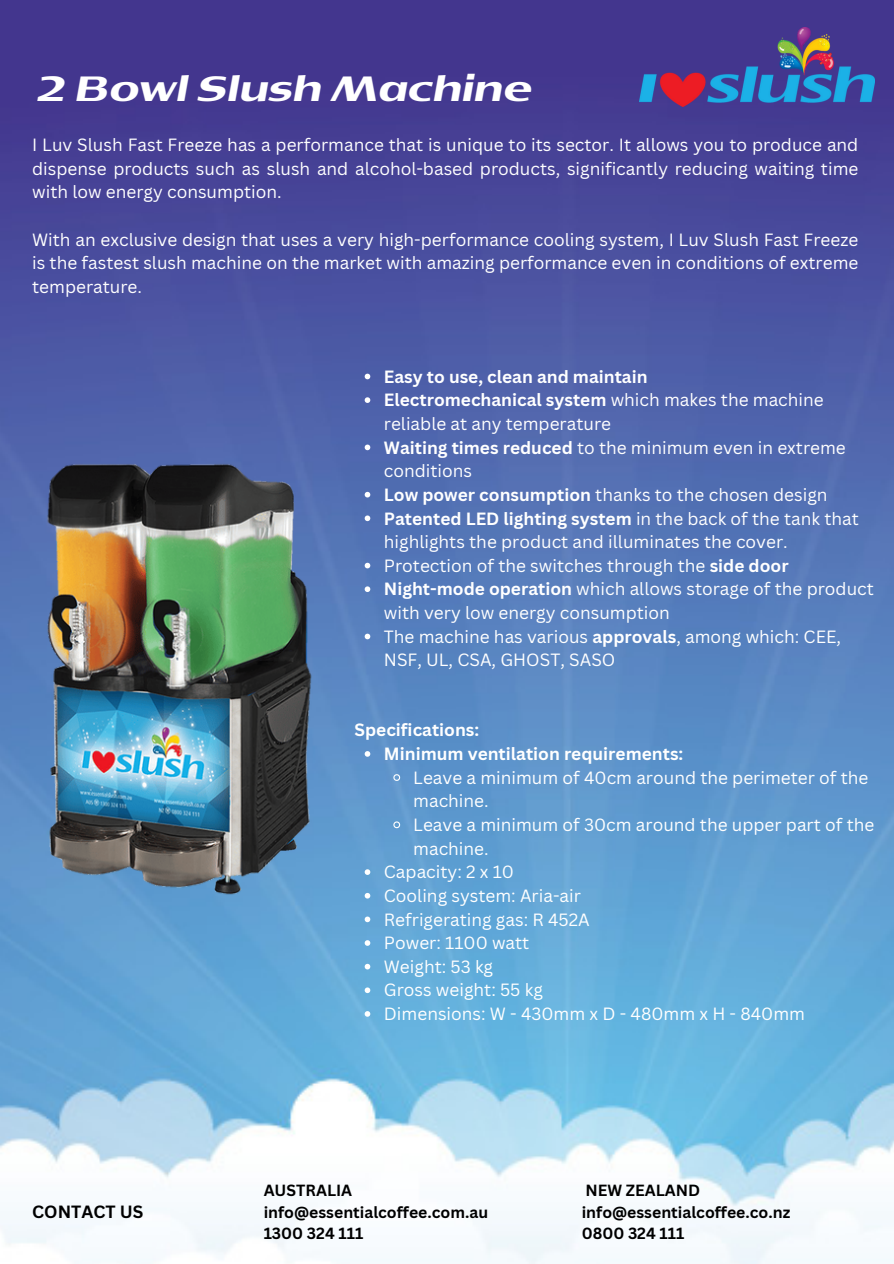
<style>
.page{position:relative;width:894px;height:1264px;background:#fff}
.page>*{position:absolute;margin:0;border:0;box-sizing:border-box;transform-origin:0 0}
.t1{font:italic 500 37.5px "Indecise Expanded";color:#fff}
.t2{font:17.25px/23.7px "Canva Sans";color:#fff}
.t3{font:700 17.25px "Canva Sans";color:#fff}
.t4{font:700 17.25px "Canva Sans";color:#000}
.t5{font:700 15.75px "Canva Sans";color:#000}
.s1{font-weight:700}
</style>
<div class="page">
<img style="left:0;top:0;width:893px;height:1263px">
<svg style="left:364px;top:373px;width:6px;height:6px"></svg>
<svg style="left:364px;top:397px;width:6px;height:6px"></svg>
<svg style="left:364px;top:444px;width:6px;height:6px"></svg>
<svg style="left:364px;top:492px;width:6px;height:5px"></svg>
<svg style="left:364px;top:515px;width:6px;height:6px"></svg>
<svg style="left:364px;top:562px;width:6px;height:6px"></svg>
<svg style="left:364px;top:586px;width:6px;height:6px"></svg>
<svg style="left:364px;top:633px;width:6px;height:6px"></svg>
<img style="left:639px;top:28px;width:235px;height:78px">
<svg style="left:364px;top:751px;width:6px;height:5px"></svg>
<svg style="left:392px;top:773px;width:9px;height:8px"></svg>
<svg style="left:392px;top:820px;width:9px;height:9px"></svg>
<svg style="left:364px;top:869px;width:6px;height:5px"></svg>
<svg style="left:364px;top:892px;width:6px;height:6px"></svg>
<svg style="left:364px;top:916px;width:6px;height:6px"></svg>
<svg style="left:364px;top:940px;width:6px;height:5px"></svg>
<svg style="left:364px;top:963px;width:6px;height:6px"></svg>
<svg style="left:364px;top:987px;width:6px;height:6px"></svg>
<svg style="left:364px;top:1011px;width:6px;height:5px"></svg>
<img style="left:18px;top:459px;width:308px;height:437px">
<p class="t1" style="left:37px;top:59px;width:496px">2 Bowl Slush Machine</p>
<p class="t2" style="left:32px;top:133px;width:827px;text-align:justify">I Luv Slush Fast Freeze has a performance that is unique to its sector. It allows you to produce and dispense products such as slush and alcohol-based products, significantly reducing waiting time with low energy consumption.</p>
<p class="t2" style="left:32px;top:227px;width:827px;text-align:justify">With an exclusive design that uses a very high-performance cooling system, I Luv Slush Fast Freeze is the fastest slush machine on the market with amazing performance even in conditions of extreme temperature.</p>
<p class="t3" style="left:384px;top:364px;width:265px">Easy to use, clean and maintain</p>
<p class="t2" style="left:384px;top:388px;width:441px"><span class="s1">Electromechanical system</span> which makes the machine reliable at any temperature</p>
<p class="t2" style="left:384px;top:435px;width:463px"><span class="s1">Waiting times reduced</span> to the minimum even in extreme conditions</p>
<p class="t2" style="left:384px;top:482px;width:445px"><span class="s1">Low power consumption</span> thanks to the chosen design</p>
<p class="t2" style="left:384px;top:506px;width:476px"><span class="s1">Patented LED lighting system</span> in the back of the tank that highlights the product and illuminates the cover.</p>
<p class="t2" style="left:384px;top:553px;width:406px">Protection of the switches through the <span class="s1">side door</span></p>
<p class="t2" style="left:384px;top:577px;width:491px"><span class="s1">Night-mode operation</span> which allows storage of the product with very low energy consumption</p>
<p class="t2" style="left:384px;top:624px;width:458px">The machine has various <span class="s1">approvals</span>, among which: CEE,<br>NSF, UL, CSA, GHOST, SASO</p>
<p class="t4" style="left:32px;top:1199px;width:113px">CONTACT US</p>
<p class="t3" style="left:354px;top:718px;width:126px">Specifications:</p>
<p class="t3" style="left:384px;top:741px;width:301px">Minimum ventilation requirements:</p>
<p class="t2" style="left:413px;top:765px;width:456px">Leave a minimum of 40cm around the perimeter of the machine.</p>
<p class="t2" style="left:413px;top:812px;width:462px">Leave a minimum of 30cm around the upper part of the machine.</p>
<p class="t2" style="left:384px;top:859px;width:132px">Capacity: 2 x 10</p>
<p class="t2" style="left:384px;top:883px;width:198px">Cooling system: Aria-air</p>
<p class="t2" style="left:384px;top:907px;width:207px">Refrigerating gas: R 452A</p>
<p class="t2" style="left:384px;top:930px;width:147px">Power: 1100 watt</p>
<p class="t2" style="left:384px;top:954px;width:111px">Weight: 53 kg</p>
<p class="t2" style="left:384px;top:977px;width:160px">Gross weight: 55 kg</p>
<p class="t2" style="left:384px;top:1001px;width:422px">Dimensions: W - 430mm x D - 480mm x H - 840mm</p>
<p class="t5" style="left:263px;top:1179px;width:90px">AUSTRALIA</p>
<p class="t5" style="left:263px;top:1200px;width:226px">info@essentialcoffee.com.au</p>
<p class="t5" style="left:263px;top:1221px;width:101px">1300 324 111</p>
<p class="t5" style="left:585px;top:1179px;width:116px">NEW ZEALAND</p>
<p class="t5" style="left:581px;top:1200px;width:210px">info@essentialcoffee.co.nz</p>
<p class="t5" style="left:581px;top:1221px;width:104px">0800 324 111</p>
</div>
